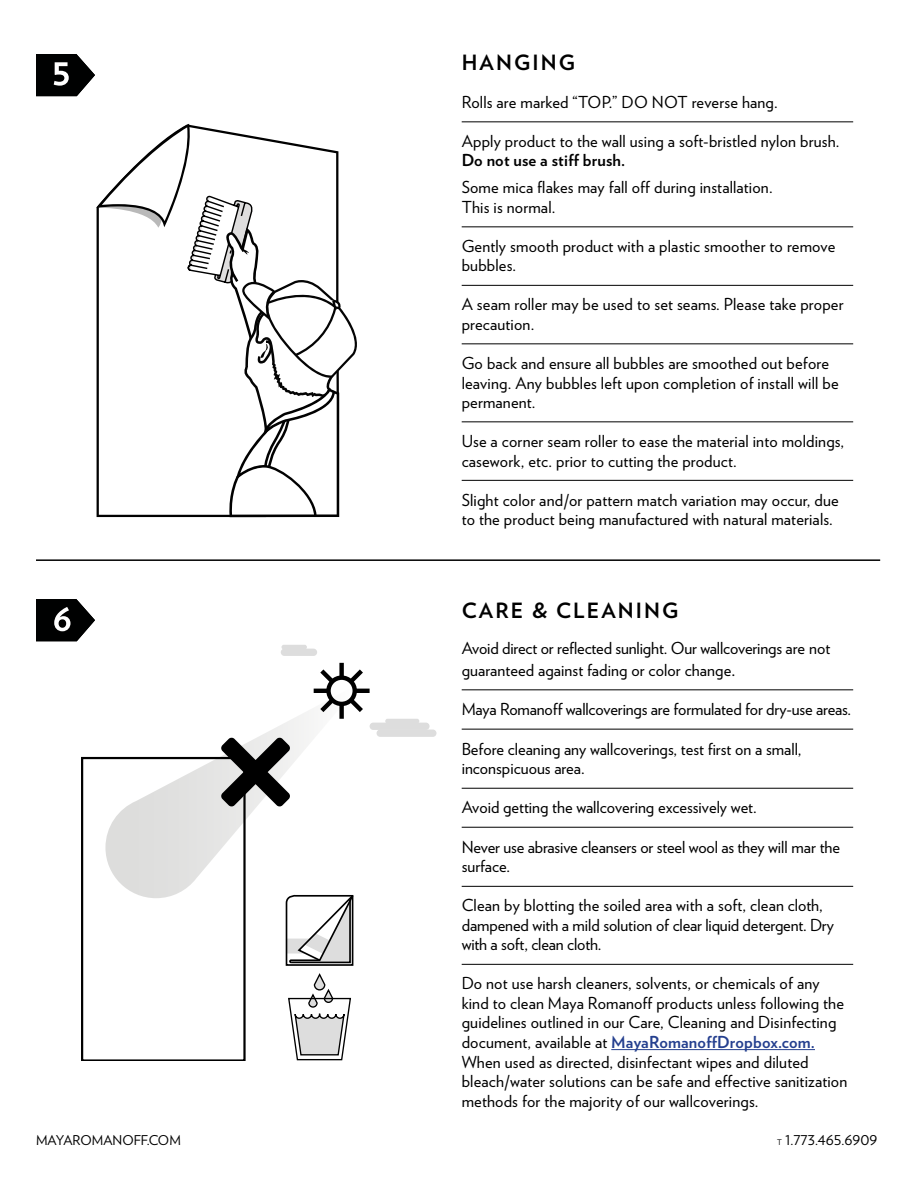
<style>
.page{position:relative;width:918px;height:1188px;background:#fff}
.page>*{position:absolute;margin:0;border:0;box-sizing:border-box;transform-origin:0 0}
.t1{font:700 21px "Verlag";letter-spacing:.1em;color:#000}
.t2{font:16.5px/19.5px "Verlag";letter-spacing:.01em;color:#000}
.t3{font:16.5px/21.6px "Verlag";letter-spacing:-.01em;color:#000}
.t4{font:700 16.5px "Verlag";letter-spacing:.01em;color:#000}
.t5{font:13.5px "Verlag";color:#000}
.s1{font-size:18px}
.s2{font-weight:700;color:#25408f}
.s3{font-size:7.65px}
</style>
<div class="page">
<hr style="left:36px;top:559px;width:844px;height:2px;background:#000101">
<svg style="left:36px;top:54px;width:59px;height:42px"></svg>
<svg style="left:36px;top:599px;width:59px;height:42px"></svg>
<hr style="left:462px;top:121px;width:391px;height:1px;background:#000">
<hr style="left:462px;top:226px;width:391px;height:1px;background:#000">
<hr style="left:462px;top:285px;width:391px;height:1px;background:#000">
<hr style="left:462px;top:343px;width:391px;height:1px;background:#000">
<hr style="left:462px;top:421px;width:391px;height:1px;background:#000">
<hr style="left:462px;top:480px;width:391px;height:1px;background:#000">
<svg style="left:96px;top:124px;width:261px;height:393px"></svg>
<svg style="left:105px;top:689px;width:227px;height:209px"></svg>
<div style="left:81px;top:757px;width:165px;height:304px;border:2px solid #000"></div>
<div style="left:282px;top:645px;width:25px;height:5px;background:#ddd;border-radius:2px"></div>
<div style="left:281px;top:649px;width:36px;height:7px;background:#ddd;border-radius:4px"></div>
<div style="left:385px;top:719px;width:34px;height:5px;background:#ddd;border-radius:2px"></div>
<div style="left:377px;top:730px;width:60px;height:7px;background:#ddd;border-radius:4px"></div>
<div style="left:370px;top:723px;width:60px;height:7px;background:#ddd;border-radius:4px"></div>
<svg style="left:345px;top:669px;width:18px;height:18px"></svg>
<svg style="left:316px;top:694px;width:22px;height:23px"></svg>
<hr style="left:355px;top:689px;width:15px;height:4px;background:#000">
<hr style="left:314px;top:689px;width:15px;height:4px;background:#000">
<svg style="left:345px;top:694px;width:18px;height:18px"></svg>
<svg style="left:320px;top:669px;width:19px;height:19px"></svg>
<div style="left:339px;top:704px;width:5px;height:15px;background:#000"></div>
<div style="left:339px;top:663px;width:5px;height:15px;background:#000"></div>
<div style="left:326px;top:675px;width:31px;height:31px;border:4px solid #000;border-radius:50%"></div>
<svg style="left:221px;top:737px;width:69px;height:70px;background:#6d6d6c"></svg>
<svg style="left:285px;top:894px;width:69px;height:72px"></svg>
<svg style="left:288px;top:973px;width:63px;height:88px"></svg>
<hr style="left:462px;top:689px;width:391px;height:1px;background:#000">
<hr style="left:462px;top:729px;width:391px;height:1px;background:#000">
<hr style="left:462px;top:788px;width:391px;height:1px;background:#000">
<hr style="left:462px;top:827px;width:391px;height:1px;background:#000">
<hr style="left:462px;top:886px;width:391px;height:1px;background:#000">
<hr style="left:462px;top:964px;width:391px;height:1px;background:#000">
<hr style="left:611px;top:1049px;width:204px;height:1px;background:#25408f">
<p class="t1" style="left:462px;top:46px;width:115px">HANGING</p>
<p class="t2" style="left:462px;top:91px;width:318px">Rolls are marked “TOP.” DO NOT reverse hang.</p>
<p class="t2" style="left:462px;top:130px;width:379px">Apply product to the wall using a soft-bristled nylon brush.</p>
<p class="t4" style="left:462px;top:148px;width:165px">Do not use a stiff brush.</p>
<p class="t2" style="left:462px;top:177px;width:312px">Some mica flakes may fall off during installation.<br>This is normal.</p>
<p class="t2" style="left:462px;top:235px;width:375px">Gently smooth product with a plastic smoother to remove bubbles.</p>
<p class="t2" style="left:462px;top:294px;width:383px">A seam roller may be used to set seams. Please take proper precaution.</p>
<p class="t2" style="left:462px;top:352px;width:379px">Go back and ensure all bubbles are smoothed out before leaving. Any bubbles left upon completion of install will be permanent.</p>
<p class="t2" style="left:462px;top:430px;width:384px">Use a corner seam roller to ease the material into moldings, casework, etc. prior to cutting the product.</p>
<p class="t2" style="left:462px;top:489px;width:379px">Slight color and/or pattern match variation may occur, due to the product being manufactured with natural materials.</p>
<p class="t1" style="left:462px;top:594px;width:218px">CARE &amp; CLEANING</p>
<p class="t3" style="left:462px;top:637px;width:370px">Avoid direct or reflected sunlight. Our wallcoverings are not guaranteed against fading or color change<span class="s1">.</span></p>
<p class="t3" style="left:462px;top:698px;width:391px">Maya Romanoff wallcoverings are formulated for dry-use areas.</p>
<p class="t2" style="left:462px;top:738px;width:341px">Before cleaning any wallcoverings, test first on a small, inconspicuous area.</p>
<p class="t2" style="left:462px;top:797px;width:297px">Avoid getting the wallcovering excessively wet.</p>
<p class="t3" style="left:462px;top:836px;width:380px;line-height:19.8px">Never use abrasive cleansers or steel wool as they will mar the surface.</p>
<p class="t2" style="left:462px;top:895px;width:374px">Clean by blotting the soiled area with a soft, clean cloth, dampened with a mild solution of clear liquid detergent. Dry with a soft, clean cloth.</p>
<p class="t2" style="left:462px;top:973px;width:387px">Do not use harsh cleaners, solvents, or chemicals of any kind to clean Maya Romanoff products unless following the guidelines outlined in our Care, Cleaning and Disinfecting document, available at <span class="s2">MayaRomanoffDropbox.com.<br></span>When used as directed, disinfectant wipes and diluted bleach/water solutions can be safe and effective sanitization methods for the majority of our wallcoverings.</p>
<p class="t5" style="left:36px;top:1130px;width:146px">MAYAROMANOFF.COM</p>
<p class="t5" style="left:777px;top:1130px;width:102px"><span class="s3">T</span> 1.773.465.6909</p>
</div>
